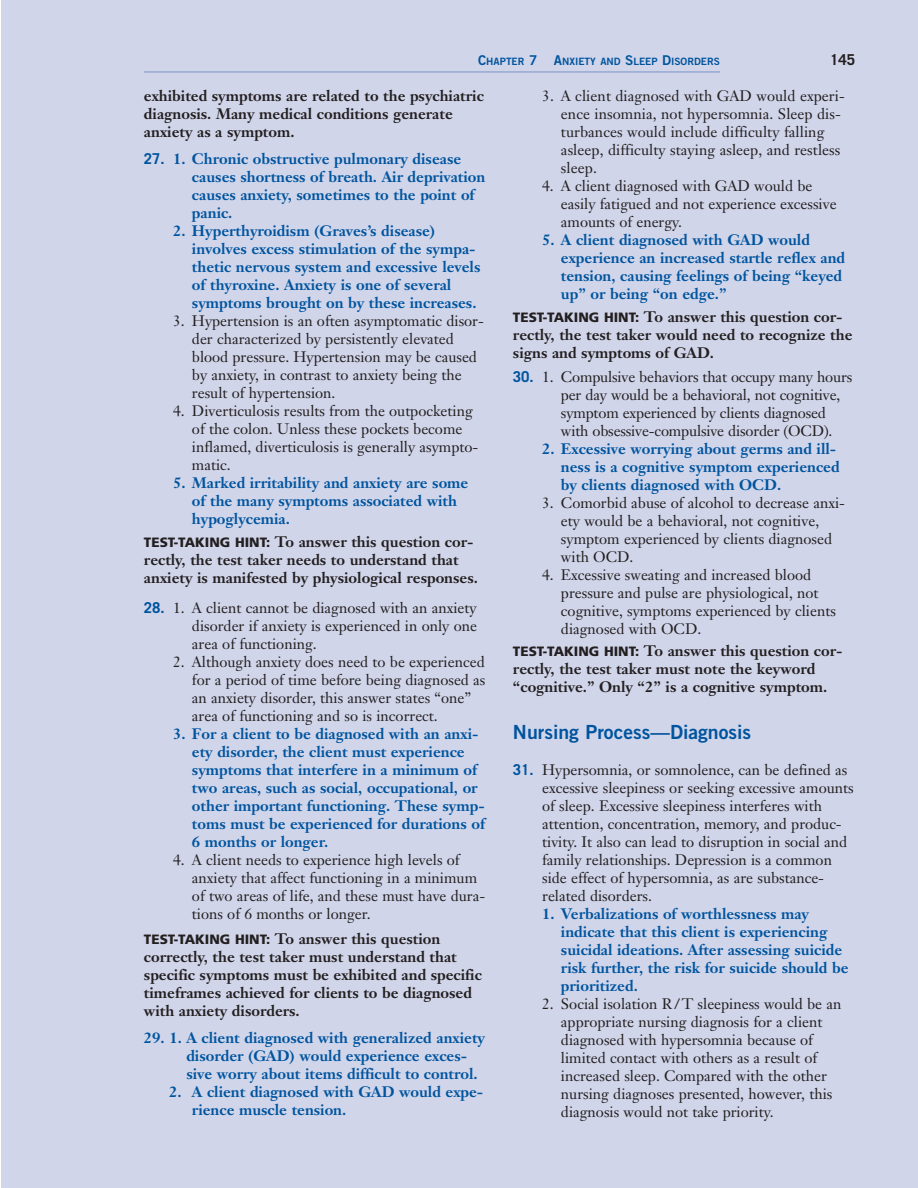
<style>
.page{position:relative;width:918px;height:1188px;background:#fff}
.page>*{position:absolute;margin:0;border:0;box-sizing:border-box;transform-origin:0 0}
.t1{font:19.5px "Trade Gothic Bold Two";color:#00549e}
.t2{font:15px/18px "Janson Text";color:#231f20}
.t3{font:700 15px/18px "Janson Text";color:#00549e}
.t4{font:700 15px/18px "Janson Text";color:#231f20}
.t5{font:700 15px "Trade Gothic";color:#231f20}
.t6{font:10.2px "Trade Gothic Bold Two";color:#00549e}
.s1{font-size:13.5px}
.s2{font-family:"Trade Gothic"}
.s3{font-family:"Frutiger";font-weight:900;font-size:13.5px}
.s4{font-family:"Trade Gothic";font-weight:700;color:#00549e}
</style>
<div class="page">
<div style="left:1px;top:0;width:917px;height:1188px;background:#d0d5ea"></div>
<p class="t6" style="left:478px;top:55px;width:243px"><span class="s1">C</span>HAPTER <span class="s1">7 A</span>NXIETY AND <span class="s1">S</span>LEEP <span class="s1">D</span>ISORDERS</p>
<p class="t5" style="left:830px;top:50px;width:27px">145</p>
<p class="t4" style="left:144px;top:87px;width:341px">exhibited symptoms are related to the psychiatric diagnosis. Many medical conditions generate anxiety as a symptom.</p>
<p class="t3" style="left:192px;top:150px;width:295px;text-indent:-48px"><span class="s2">27.</span> 1. Chronic obstructive pulmonary disease causes shortness of breath. Air deprivation causes anxiety, sometimes to the point of panic.</p>
<p class="t3" style="left:192px;top:222px;width:290px;text-indent:-19px">2. Hyperthyroidism (Graves’s disease) involves excess stimulation of the sympa&shy;thetic nervous system and excessive levels of thyroxine. Anxiety is one of several symptoms brought on by these increases.</p>
<p class="t2" style="left:192px;top:312px;width:294px;text-indent:-19px">3. Hypertension is an often asymptomatic disor&shy;der characterized by persistently elevated blood pressure. Hypertension may be caused by anxiety, in contrast to anxiety being the result of hypertension.</p>
<p class="t2" style="left:192px;top:402px;width:288px;text-indent:-19px">4. Diverticulosis results from the outpocketing of the colon. Unless these pockets become inflamed, diverticulosis is generally asympto&shy;matic.</p>
<p class="t3" style="left:192px;top:474px;width:278px;text-indent:-19px">5. Marked irritability and anxiety are some of the many symptoms associated with hypoglycemia.</p>
<p class="t4" style="left:144px;top:532px;width:335px"><span class="s3">TEST-TAKING HINT:</span> To answer this question cor&shy;rectly, the test taker needs to understand that anxiety is manifested by physiological responses.</p>
<p class="t2" style="left:192px;top:599px;width:287px;text-align:justify;text-indent:-48px"><span class="s4">28.</span> 1. A client cannot be diagnosed with an anxiety disorder if anxiety is experienced in only one area of functioning.</p>
<p class="t2" style="left:192px;top:653px;width:295px;text-indent:-19px">2. Although anxiety does need to be experienced for a period of time before being diagnosed as an anxiety disorder, this answer states “one” area of functioning and so is incorrect.</p>
<p class="t3" style="left:192px;top:724px;width:295px;text-indent:-19px">3. For a client to be diagnosed with an anxi&shy;ety disorder, the client must experience symptoms that interfere in a minimum of two areas, such as social, occupational, or other important functioning. These symp&shy;toms must be experienced for durations of 6 months or longer.</p>
<p class="t2" style="left:192px;top:851px;width:295px;text-indent:-19px">4. A client needs to experience high levels of anxiety that affect functioning in a minimum of two areas of life, and these must have dura&shy;tions of 6 months or longer.</p>
<p class="t4" style="left:144px;top:930px;width:339px"><span class="s3">TEST-TAKING HINT:</span> To answer this question correctly, the test taker must understand that specific symptoms must be exhibited and specific timeframes achieved for clients to be diagnosed with anxiety disorders.</p>
<p class="t3" style="left:186px;top:1029px;width:300px;text-indent:-42px">29. 1. A client diagnosed with generalized anxiety disorder (GAD) would experience exces&shy;sive worry about items difficult to control.</p>
<p class="t3" style="left:192px;top:1083px;width:293px;text-indent:-23px">2. A client diagnosed with GAD would expe&shy;rience muscle tension.</p>
<p class="t2" style="left:561px;top:87px;width:286px;text-indent:-19px">3. A client diagnosed with GAD would experi&shy;ence insomnia, not hypersomnia. Sleep dis&shy;turbances would include difficulty falling asleep, difficulty staying asleep, and restless sleep.</p>
<p class="t2" style="left:561px;top:177px;width:277px;text-indent:-19px">4. A client diagnosed with GAD would be easily fatigued and not experience excessive amounts of energy.</p>
<p class="t3" style="left:561px;top:231px;width:286px;text-indent:-19px">5. A client diagnosed with GAD would experience an increased startle reflex and tension, causing feelings of being “keyed up” or being “on edge.”</p>
<p class="t4" style="left:513px;top:307px;width:341px"><span class="s3">TEST-TAKING HINT:</span> To answer this question cor&shy;rectly, the test taker would need to recognize the signs and symptoms of GAD.</p>
<p class="t2" style="left:561px;top:368px;width:293px;text-indent:-48px"><span class="s4">30.</span> 1. Compulsive behaviors that occupy many hours per day would be a behavioral, not cognitive, symptom experienced by clients diagnosed with obsessive-compulsive disorder (OCD).</p>
<p class="t3" style="left:561px;top:439px;width:280px;text-indent:-19px">2. Excessive worrying about germs and ill&shy;ness is a cognitive symptom experienced by clients diagnosed with OCD.</p>
<p class="t2" style="left:561px;top:494px;width:286px;text-indent:-19px">3. Comorbid abuse of alcohol to decrease anxi&shy;ety would be a behavioral, not cognitive, symptom experienced by clients diagnosed with OCD.</p>
<p class="t2" style="left:561px;top:566px;width:276px;text-indent:-19px">4. Excessive sweating and increased blood pressure and pulse are physiological, not cognitive, symptoms experienced by clients diagnosed with OCD.</p>
<p class="t4" style="left:513px;top:642px;width:331px"><span class="s3">TEST-TAKING HINT:</span> To answer this question cor&shy;rectly, the test taker must note the keyword “cognitive.” Only “2” is a cognitive symptom.</p>
<h1 class="t1" style="left:513px;top:720px;width:240px">Nursing Process—Diagnosis</h1>
<p class="t2" style="left:542px;top:761px;width:313px;text-indent:-29px"><span class="s4">31.</span> Hypersomnia, or somnolence, can be defined as excessive sleepiness or seeking excessive amounts of sleep. Excessive sleepiness interferes with attention, concentration, memory, and produc&shy;tivity. It also can lead to disruption in social and family relationships. Depression is a common side effect of hypersomnia, as are substance&shy;related disorders.</p>
<p class="t3" style="left:561px;top:904px;width:289px;text-indent:-19px">1. Verbalizations of worthlessness may indicate that this client is experiencing suicidal ideations. After assessing suicide risk further, the risk for suicide should be prioritized.</p>
<p class="t2" style="left:561px;top:995px;width:282px;text-indent:-19px">2. Social isolation R /T sleepiness would be an appropriate nursing diagnosis for a client diagnosed with hypersomnia because of limited contact with others as a result of increased sleep. Compared with the other nursing diagnoses presented, however, this diagnosis would not take priority.</p>
</div>
